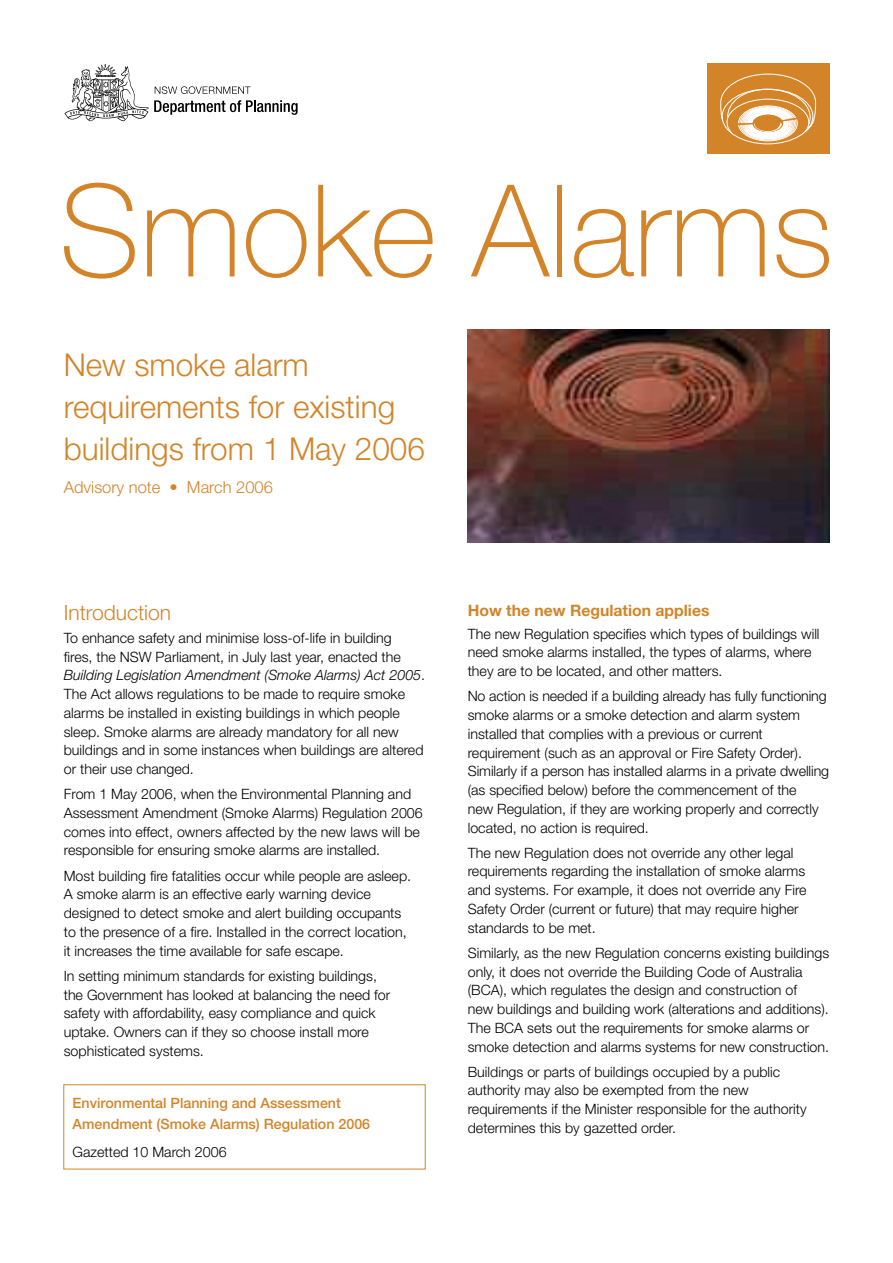
<style>
.page{position:relative;width:893px;height:1263px;background:#fff}
.page>*{position:absolute;margin:0;border:0;box-sizing:border-box;transform-origin:0 0}
.t1{font:100 128.25px "Helvetica Neue";color:#d38429}
.t2{font:300 31.5px/42px "Helvetica Neue";color:#d38429}
.subhead_01{font:300 21px "Helvetica Neue";color:#d38429}
.t3{font:300 16.5px "Helvetica Neue";color:#d38429}
.subhead_02{font:700 15.75px "Helvetica Neue";color:#d38429}
.body{font:300 14.25px/18.8px "Helvetica Neue";color:#000}
.body-2{font:500 14.25px/21px "Helvetica Neue";color:#d38429}
.s1{font-style:italic}
</style>
<div class="page">
<svg style="left:65px;top:64px;width:233px;height:57px"></svg>
<div style="left:707px;top:64px;width:122px;height:90px;background:#d38429"></div>
<svg style="left:720px;top:73px;width:96px;height:72px"></svg>
<div style="left:63px;top:1084px;width:363px;height:85px;border:1px solid #d38429"></div>
<img style="left:468px;top:330px;width:361px;height:212px">
<p class="t1" style="left:59px;top:157px;width:776px">Smoke Alarms</p>
<p class="t2" style="left:64px;top:343px;width:363px">New smoke alarm requirements for existing buildings from 1 May 2006</p>
<p class="t3" style="left:64px;top:477px;width:211px">Advisory note • March 2006</p>
<p class="subhead_01" style="left:64px;top:599px;width:109px">Introduction</p>
<p class="body" style="left:64px;top:628px;width:363px">To enhance safety and minimise loss-of-life in building<br>fires, the NSW Parliament, in July last year, enacted the <span class="s1">Building Legislation Amendment (Smoke Alarms) Act 2005</span>.<br>The Act allows regulations to be made to require smoke alarms be installed in existing buildings in which people sleep. Smoke alarms are already mandatory for all new buildings and in some instances when buildings are altered or their use changed.</p>
<p class="body" style="left:64px;top:784px;width:360px">From 1 May 2006, when the Environmental Planning and Assessment Amendment (Smoke Alarms) Regulation 2006 comes into effect, owners affected by the new laws will be responsible for ensuring smoke alarms are installed.</p>
<p class="body" style="left:64px;top:866px;width:349px">Most building fire fatalities occur while people are asleep.<br>A smoke alarm is an effective early warning device designed to detect smoke and alert building occupants to the presence of a fire. Installed in the correct location, it increases the time available for safe escape.</p>
<p class="body" style="left:64px;top:966px;width:328px">In setting minimum standards for existing buildings, the Government has looked at balancing the need for safety with affordability, easy compliance and quick uptake. Owners can if they so choose install more sophisticated systems.</p>
<p class="body-2" style="left:73px;top:1092px;width:299px">Environmental Planning and Assessment<br>Amendment (Smoke Alarms) Regulation 2006</p>
<p class="body" style="left:73px;top:1142px;width:155px">Gazetted 10 March 2006</p>
<p class="subhead_02" style="left:468px;top:600px;width:243px">How the new Regulation applies</p>
<p class="body" style="left:468px;top:624px;width:353px">The new Regulation specifies which types of buildings will need smoke alarms installed, the types of alarms, where they are to be located, and other matters.</p>
<p class="body" style="left:468px;top:686px;width:363px">No action is needed if a building already has fully functioning smoke alarms or a smoke detection and alarm system installed that complies with a previous or current requirement (such as an approval or Fire Safety Order).<br>Similarly if a person has installed alarms in a private dwelling (as specified below) before the commencement of the<br>new Regulation, if they are working properly and correctly located, no action is required.</p>
<p class="body" style="left:468px;top:843px;width:340px">The new Regulation does not override any other legal requirements regarding the installation of smoke alarms and systems. For example, it does not override any Fire Safety Order (current or future) that may require higher standards to be met.</p>
<p class="body" style="left:468px;top:943px;width:363px">Similarly, as the new Regulation concerns existing buildings only, it does not override the Building Code of Australia (BCA), which regulates the design and construction of<br>new buildings and building work (alterations and additions).<br>The BCA sets out the requirements for smoke alarms or smoke detection and alarms systems for new construction.</p>
<p class="body" style="left:468px;top:1062px;width:340px">Buildings or parts of buildings occupied by a public authority may also be exempted from the new requirements if the Minister responsible for the authority determines this by gazetted order.</p>
</div>
